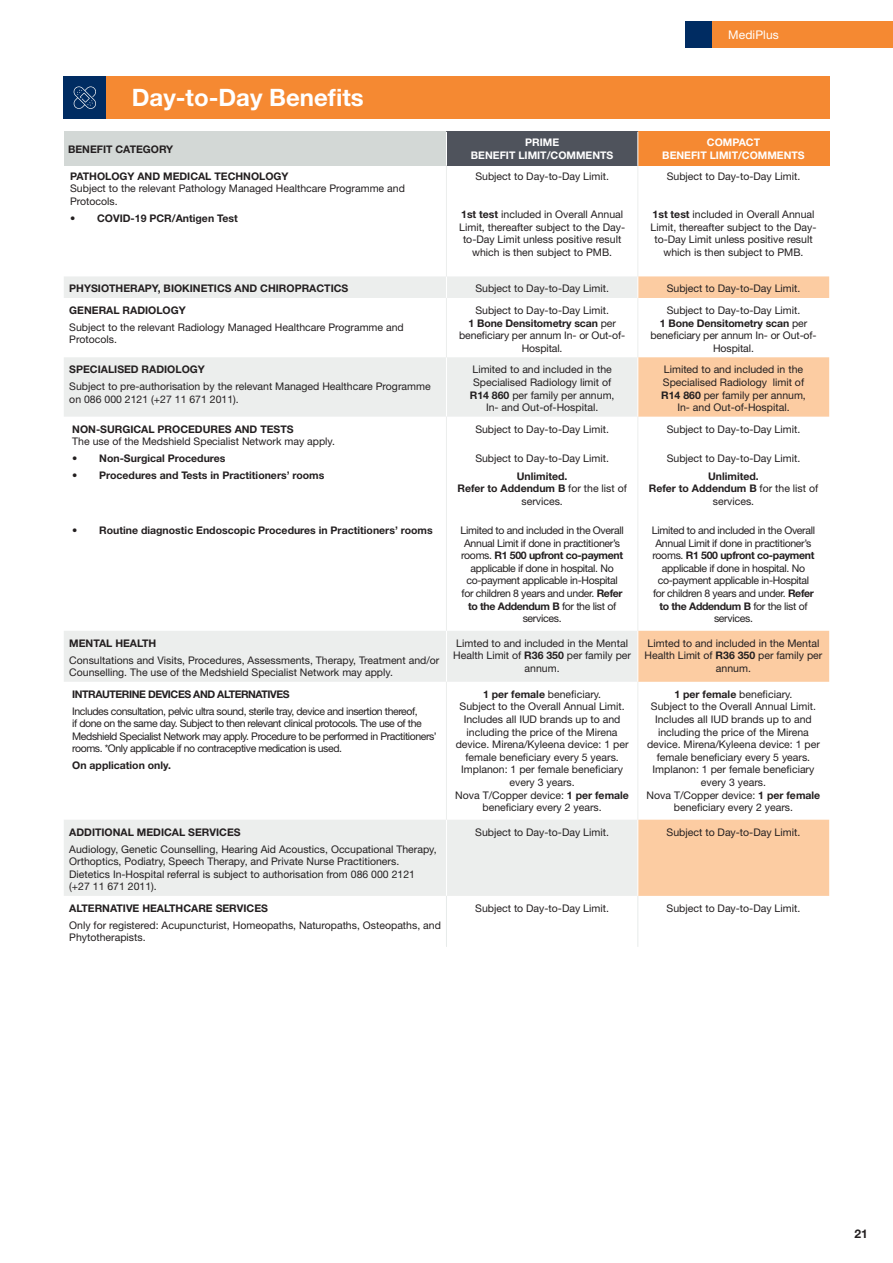
<style>
.page{position:relative;width:893px;height:1263px;background:#fff}
.page>*{position:absolute;margin:0;border:0;box-sizing:border-box;transform-origin:0 0}
.t1{font:700 24px "Helvetica Neue LT Std";color:#fff}
.t2{font:12px "Helvetica Neue LT Std";letter-spacing:.01em;color:#fff}
.t3{font:700 12px "Helvetica Neue LT Std";color:#231f20}
.t4{font:10.5px/12.6px "Helvetica Neue LT Std";color:#231f20;text-align:center}
.t5{font:700 10.5px/12.6px "Helvetica Neue LT Std";color:#231f20;text-align:center}
.t6{font:10.5px/12.6px "Helvetica Neue LT Std";letter-spacing:-.03em;color:#231f20;text-align:center}
.t7{font:10.5px/12.6px "Helvetica Neue LT Std";letter-spacing:-.04em;color:#231f20}
.t8{font:700 10.5px/12.6px "Helvetica Neue LT Std";color:#fff;text-align:center}
.t9{font:700 10.5px "Helvetica Neue LT Std";letter-spacing:-.04em;color:#231f20}
.s1{font-weight:700}
.s2{font-weight:400}
</style>
<div class="page">
<div style="left:711px;top:21px;width:182px;height:27px;background:#f58932"></div>
<div style="left:685px;top:21px;width:26px;height:27px;background:#002c62"></div>
<div style="left:64px;top:132px;width:382px;height:34px;background:#d3d8d6"></div>
<div style="left:446px;top:132px;width:192px;height:34px;background:#4f535c"></div>
<div style="left:638px;top:132px;width:191px;height:34px;background:#f58932"></div>
<svg style="left:64px;top:276px;width:573px;height:620px"></svg>
<svg style="left:638px;top:276px;width:191px;height:620px"></svg>
<svg style="left:446px;top:276px;width:1px;height:22px"></svg>
<hr style="left:446px;top:132px;width:1px;height:34px;background:#fff">
<hr style="left:637px;top:132px;width:1px;height:34px;background:#fff">
<hr style="left:446px;top:357px;width:1px;height:60px;background:#fff">
<hr style="left:446px;top:631px;width:1px;height:51px;background:#fff">
<hr style="left:446px;top:820px;width:1px;height:76px;background:#fff">
<hr style="left:446px;top:298px;width:1px;height:59px;background:#eceeed">
<hr style="left:637px;top:298px;width:1px;height:59px;background:#eceeed">
<hr style="left:446px;top:166px;width:1px;height:110px;background:#eceeed">
<hr style="left:637px;top:166px;width:1px;height:110px;background:#eceeed">
<hr style="left:446px;top:417px;width:1px;height:214px;background:#eceeed">
<hr style="left:637px;top:417px;width:1px;height:214px;background:#eceeed">
<hr style="left:446px;top:682px;width:1px;height:138px;background:#eceeed">
<hr style="left:637px;top:682px;width:1px;height:138px;background:#eceeed">
<hr style="left:446px;top:896px;width:1px;height:51px;background:#e7ebea">
<hr style="left:637px;top:896px;width:1px;height:51px;background:#e7ebea">
<div style="left:64px;top:77px;width:42px;height:42px;background:#002c62"></div>
<svg style="left:73px;top:86px;width:23px;height:23px"></svg>
<div style="left:106px;top:77px;width:723px;height:42px;background:#f58932"></div>
<h1 class="t1" style="left:132px;top:83px;width:234px">Day-to-Day Benefits</h1>
<p class="t2" style="left:728px;top:27px;width:52px">MediPlus</p>
<p class="t5" style="left:68px;top:142px;width:107px">BENEFIT CATEGORY</p>
<p class="t8" style="left:471px;top:136px;width:144px">PRIME<br>BENEFIT LIMIT/COMMENTS</p>
<p class="t8" style="left:662px;top:136px;width:144px">COMPACT<br>BENEFIT LIMIT/COMMENTS</p>
<p class="t5" style="left:70px;top:169px;width:220px">PATHOLOGY AND MEDICAL TECHNOLOGY</p>
<p class="t4" style="left:70px;top:182px;width:336px;text-align:left">Subject to the relevant Pathology Managed Healthcare Programme and<br>Protocols.</p>
<p class="t5" style="left:70px;top:211px;width:169px">• COVID-19 PCR/Antigen Test</p>
<p class="t4" style="left:475px;top:170px;width:135px">Subject to Day-to-Day Limit.</p>
<p class="t4" style="left:459px;top:208px;width:167px"><span class="s1">1st test</span> included in Overall Annual Limit, thereafter subject to the Day&shy;to-Day Limit unless positive result which is then subject to PMB.</p>
<p class="t4" style="left:667px;top:170px;width:135px">Subject to Day-to-Day Limit.</p>
<p class="t4" style="left:651px;top:208px;width:167px"><span class="s1">1st test</span> included in Overall Annual Limit, thereafter subject to the Day&shy;to-Day Limit unless positive result which is then subject to PMB.</p>
<p class="t5" style="left:69px;top:282px;width:281px">PHYSIOTHERAPY, BIOKINETICS AND CHIROPRACTICS</p>
<p class="t4" style="left:475px;top:282px;width:135px">Subject to Day-to-Day Limit.</p>
<p class="t4" style="left:667px;top:282px;width:135px">Subject to Day-to-Day Limit.</p>
<p class="t5" style="left:69px;top:304px;width:118px">GENERAL RADIOLOGY</p>
<p class="t4" style="left:69px;top:321px;width:336px;text-align:left">Subject to the relevant Radiology Managed Healthcare Programme and<br>Protocols.</p>
<p class="t4" style="left:459px;top:304px;width:168px">Subject to Day-to-Day Limit.<br><span class="s1">1 Bone Densitometry scan</span> per beneficiary per annum In- or Out-of-<br>Hospital.</p>
<p class="t4" style="left:650px;top:304px;width:168px">Subject to Day-to-Day Limit.<br><span class="s1">1 Bone Densitometry scan</span> per beneficiary per annum In- or Out-of-<br>Hospital.</p>
<p class="t5" style="left:69px;top:363px;width:137px">SPECIALISED RADIOLOGY</p>
<p class="t4" style="left:69px;top:380px;width:363px;text-align:left">Subject to pre-authorisation by the relevant Managed Healthcare Programme on 086 000 2121 (+27 11 671 2011).</p>
<p class="t5" style="left:72px;top:422px;width:223px">NON-SURGICAL PROCEDURES AND TESTS</p>
<p class="t4" style="left:72px;top:435px;width:264px">The use of the Medshield Specialist Network may apply.</p>
<p class="t5" style="left:72px;top:452px;width:155px">• Non-Surgical Procedures</p>
<p class="t5" style="left:72px;top:469px;width:254px">• Procedures and Tests in Practitioners’ rooms</p>
<p class="t5" style="left:72px;top:523px;width:362px">• Routine diagnostic Endoscopic Procedures in Practitioners’ rooms</p>
<p class="t5" style="left:69px;top:636px;width:89px">MENTAL HEALTH</p>
<p class="t4" style="left:69px;top:653px;width:372px;text-align:left">Consultations and Visits, Procedures, Assessments, Therapy, Treatment and/or<br>Counselling. The use of the Medshield Specialist Network may apply.</p>
<p class="t9" style="left:72px;top:687px;width:219px">INTRAUTERINE DEVICES AND ALTERNATIVES</p>
<p class="t7" style="left:72px;top:704px;width:366px">Includes consultation, pelvic ultra sound, sterile tray, device and insertion thereof,<br>if done on the same day. Subject to then relevant clinical protocols. The use of the Medshield Specialist Network may apply. Procedure to be performed in Practitioners’ rooms. *Only applicable if no contraceptive medication is used.</p>
<p class="t5" style="left:72px;top:759px;width:100px">On application only.</p>
<p class="t5" style="left:69px;top:825px;width:173px">ADDITIONAL MEDICAL SERVICES</p>
<p class="t4" style="left:69px;top:842px;width:369px;text-align:left">Audiology, Genetic Counselling, Hearing Aid Acoustics, Occupational Therapy, Orthoptics, Podiatry, Speech Therapy, and Private Nurse Practitioners.<br>Dietetics In-Hospital referral is subject to authorisation from 086 000 2121 (+27 11 671 2011).</p>
<p class="t5" style="left:69px;top:901px;width:200px">ALTERNATIVE HEALTHCARE SERVICES</p>
<p class="t4" style="left:69px;top:918px;width:373px;text-align:left">Only for registered: Acupuncturist, Homeopaths, Naturopaths, Osteopaths, and<br>Phytotherapists.</p>
<p class="t4" style="left:470px;top:363px;width:146px">Limited to and included in the<br>Specialised Radiology limit of<br><span class="s1">R14 860</span> per family per annum,<br>In- and Out-of-Hospital.</p>
<p class="t4" style="left:661px;top:363px;width:146px">Limited to and included in the<br>Specialised Radiology limit of<br><span class="s1">R14 860</span> per family per annum,<br>In- and Out-of-Hospital.</p>
<p class="t4" style="left:475px;top:422px;width:135px">Subject to Day-to-Day Limit.</p>
<p class="t4" style="left:475px;top:452px;width:135px">Subject to Day-to-Day Limit.</p>
<p class="t5" style="left:457px;top:469px;width:171px">Unlimited.<br>Refer to Addendum B <span class="s2">for the list of services.</span></p>
<p class="t6" style="left:461px;top:524px;width:165px">Limited to and included in the Overall<br>Annual Limit if done in practitioner’s rooms. <span class="s1">R1 500 upfront co-payment </span>applicable if done in hospital. No co-payment applicable in-Hospital for children 8 years and under. <span class="s1">Refer to the Addendum B</span> for the list of services.</p>
<p class="t4" style="left:667px;top:422px;width:135px">Subject to Day-to-Day Limit.</p>
<p class="t4" style="left:667px;top:452px;width:135px">Subject to Day-to-Day Limit.</p>
<p class="t5" style="left:649px;top:469px;width:171px">Unlimited.<br>Refer to Addendum B <span class="s2">for the list of services.</span></p>
<p class="t6" style="left:652px;top:524px;width:165px">Limited to and included in the Overall<br>Annual Limit if done in practitioner’s rooms. <span class="s1">R1 500 upfront co-payment </span>applicable if done in hospital. No co-payment applicable in-Hospital for children 8 years and under. <span class="s1">Refer to the Addendum B</span> for the list of services.</p>
<p class="t4" style="left:453px;top:637px;width:179px">Limted to and included in the Mental<br>Health Limit of <span class="s1">R36 350</span> per family per annum.</p>
<p class="t4" style="left:645px;top:637px;width:179px">Limted to and included in the Mental<br>Health Limit of <span class="s1">R36 350</span> per family per annum.</p>
<p class="t4" style="left:455px;top:687px;width:175px"><span class="s1">1 per female</span> beneficiary.<br>Subject to the Overall Annual Limit.<br>Includes all IUD brands up to and including the price of the Mirena device. Mirena/Kyleena device: 1 per female beneficiary every 5 years.<br>Implanon: 1 per female beneficiary every 3 years.<br>Nova T/Copper device: <span class="s1">1 per female </span>beneficiary every 2 years.</p>
<p class="t4" style="left:647px;top:687px;width:175px"><span class="s1">1 per female</span> beneficiary.<br>Subject to the Overall Annual Limit.<br>Includes all IUD brands up to and including the price of the Mirena device. Mirena/Kyleena device: 1 per female beneficiary every 5 years.<br>Implanon: 1 per female beneficiary every 3 years.<br>Nova T/Copper device: <span class="s1">1 per female </span>beneficiary every 2 years.</p>
<p class="t4" style="left:475px;top:825px;width:135px">Subject to Day-to-Day Limit.</p>
<p class="t4" style="left:667px;top:825px;width:135px">Subject to Day-to-Day Limit.</p>
<p class="t4" style="left:475px;top:902px;width:135px">Subject to Day-to-Day Limit.</p>
<p class="t4" style="left:667px;top:902px;width:135px">Subject to Day-to-Day Limit.</p>
<p class="t3" style="left:854px;top:1226px;width:15px">21</p>
</div>
